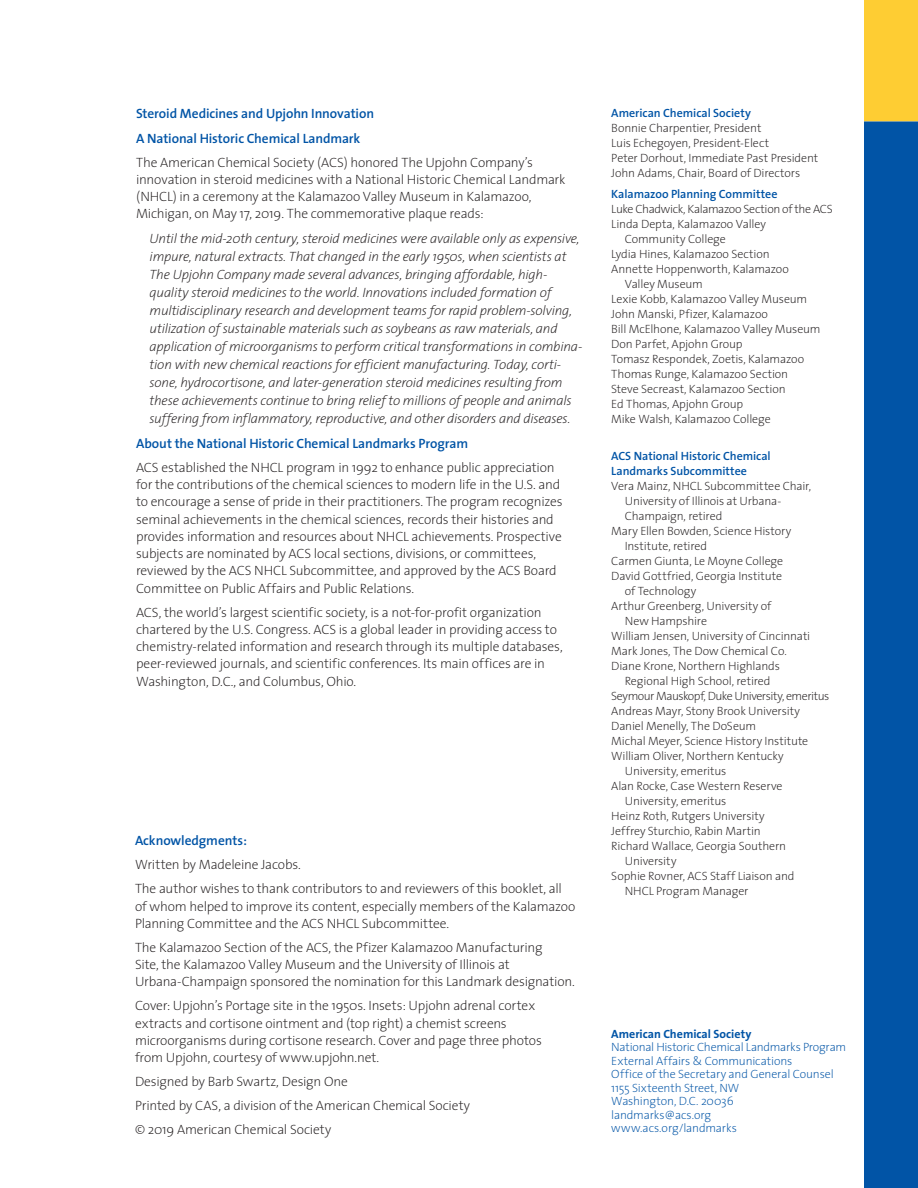
<style>
.page{position:relative;width:918px;height:1188px;background:#fff}
.page>*{position:absolute;margin:0;border:0;box-sizing:border-box;transform-origin:0 0}
.t1{font:200 13.5px/17.2px "The Sans";letter-spacing:-.015em;color:#231f20}
.t2{font:italic 200 13.5px/18px "The Sans";letter-spacing:-.015em;color:#231f20}
.Heading_1{font:600 13.5px "The Sans";letter-spacing:-.01em;color:#0154a6}
.body_copy{font:600 13.5px "The Sans";letter-spacing:-.005em;color:#0154a6}
.t3{font:200 12px/15px "The Sans";letter-spacing:-.015em;color:#231f20}
.body{font:200 12px/13.5px "The Sans";letter-spacing:-.015em;color:#0154a6}
.t4{font:600 12px/15px "The Sans";letter-spacing:-.005em;color:#0154a6}
.t5{font:200 12px "The Sans";letter-spacing:-.04em;color:#231f20}
.body-2{font:700 12px "The Sans";color:#0154a6}
</style>
<div class="page">
<div style="left:864px;top:0;width:54px;height:122px;background:#fecd33"></div>
<div style="left:864px;top:122px;width:54px;height:1066px;background:#0154a6"></div>
<p class="Heading_1" style="left:136px;top:102px;width:240px">Steroid Medicines and Upjohn Innovation</p>
<p class="Heading_1" style="left:136px;top:127px;width:226px">A National Historic Chemical Landmark</p>
<p class="t1" style="left:136px;top:153px;width:431px">The American Chemical Society (ACS) honored The Upjohn Company’s innovation in steroid medicines with a National Historic Chemical Landmark (NHCL) in a ceremony at the Kalamazoo Valley Museum in Kalamazoo, Michigan, on May 17, 2019. The commemorative plaque reads:</p>
<p class="t2" style="left:150px;top:229px;width:434px">Until the mid-20th century, steroid medicines were available only as expensive, impure, natural extracts. That changed in the early 1950s, when scientists at The Upjohn Company made several advances, bringing affordable, high&shy;quality steroid medicines to the world. Innovations included formation of multidisciplinary research and development teams for rapid problem-solving, utilization of sustainable materials such as soybeans as raw materials, and application of microorganisms to perform critical transformations in combina&shy;tion with new chemical reactions for efficient manufacturing. Today, corti&shy;sone, hydrocortisone, and later-generation steroid medicines resulting from these achievements continue to bring relief to millions of people and animals suffering from inflammatory, reproductive, and other disorders and diseases.</p>
<p class="Heading_1" style="left:136px;top:432px;width:334px">About the National Historic Chemical Landmarks Program</p>
<p class="t1" style="left:136px;top:458px;width:428px">ACS established the NHCL program in 1992 to enhance public appreciation for the contributions of the chemical sciences to modern life in the U.S. and to encourage a sense of pride in their practitioners. The program recognizes seminal achievements in the chemical sciences, records their histories and provides information and resources about NHCL achievements. Prospective subjects are nominated by ACS local sections, divisions, or committees, reviewed by the ACS NHCL Subcommittee, and approved by the ACS Board Committee on Public Affairs and Public Relations.</p>
<p class="t1" style="left:136px;top:603px;width:428px">ACS, the world’s largest scientific society, is a not-for-profit organization chartered by the U.S. Congress. ACS is a global leader in providing access to chemistry-related information and research through its multiple databases, peer-reviewed journals, and scientific conferences. Its main offices are in Washington, D.C., and Columbus, Ohio.</p>
<p class="body_copy" style="left:135px;top:829px;width:114px">Acknowledgments:</p>
<p class="t1" style="left:135px;top:856px;width:167px">Written by Madeleine Jacobs.</p>
<p class="t1" style="left:135px;top:880px;width:442px">The author wishes to thank contributors to and reviewers of this booklet, all of whom helped to improve its content, especially members of the Kalamazoo<br>Planning Committee and the ACS NHCL Subcommittee.</p>
<p class="t1" style="left:135px;top:938px;width:441px">The Kalamazoo Section of the ACS, the Pfizer Kalamazoo Manufacturing<br>Site, the Kalamazoo Valley Museum and the University of Illinois at<br>Urbana-Champaign sponsored the nomination for this Landmark designation.</p>
<p class="t1" style="left:135px;top:997px;width:408px">Cover: Upjohn’s Portage site in the 1950s. Insets: Upjohn adrenal cortex extracts and cortisone ointment and (top right) a chemist screens microorganisms during cortisone research. Cover and page three photos from Upjohn, courtesy of www.upjohn.net.</p>
<p class="t1" style="left:135px;top:1072px;width:214px">Designed by Barb Swartz, Design One</p>
<p class="t1" style="left:135px;top:1096px;width:337px">Printed by CAS, a division of the American Chemical Society</p>
<p class="t1" style="left:135px;top:1120px;width:198px">© 2019 American Chemical Society</p>
<p class="t4" style="left:611px;top:105px;width:141px">American Chemical Society</p>
<p class="t3" style="left:611px;top:120px;width:152px">Bonnie Charpentier, President</p>
<p class="t3" style="left:611px;top:135px;width:159px">Luis Echegoyen, President-Elect</p>
<p class="t3" style="left:611px;top:150px;width:209px">Peter Dorhout, Immediate Past President</p>
<p class="t3" style="left:611px;top:165px;width:191px">John Adams, Chair, Board of Directors</p>
<p class="t4" style="left:611px;top:187px;width:168px">Kalamazoo Planning Committee</p>
<p class="t3" style="left:611px;top:202px;width:223px">Luke Chadwick, Kalamazoo Section of the ACS</p>
<p class="t3" style="left:625px;top:217px;width:143px;text-indent:-14px">Linda Depta, Kalamazoo Valley<br>Community College</p>
<p class="t3" style="left:611px;top:247px;width:160px">Lydia Hines, Kalamazoo Section</p>
<p class="t3" style="left:625px;top:262px;width:166px;text-indent:-14px">Annette Hoppenworth, Kalamazoo<br>Valley Museum</p>
<p class="t3" style="left:611px;top:292px;width:197px">Lexie Kobb, Kalamazoo Valley Museum</p>
<p class="t3" style="left:611px;top:307px;width:158px">John Manski, Pfizer, Kalamazoo</p>
<p class="t3" style="left:611px;top:322px;width:211px">Bill McElhone, Kalamazoo Valley Museum</p>
<p class="t3" style="left:611px;top:337px;width:133px">Don Parfet, Apjohn Group</p>
<p class="t3" style="left:611px;top:352px;width:194px">Tomasz Respondek, Zoetis, Kalamazoo</p>
<p class="t3" style="left:611px;top:367px;width:178px">Thomas Runge, Kalamazoo Section</p>
<p class="t3" style="left:611px;top:382px;width:176px">Steve Secreast, Kalamazoo Section</p>
<p class="t3" style="left:611px;top:397px;width:133px">Ed Thomas, Apjohn Group</p>
<p class="t3" style="left:611px;top:412px;width:161px">Mike Walsh, Kalamazoo College</p>
<p class="t4" style="left:611px;top:448px;width:161px">ACS National Historic Chemical<br>Landmarks Subcommittee</p>
<p class="t3" style="left:625px;top:478px;width:188px;text-indent:-14px">Vera Mainz, NHCL Subcommittee Chair,<br>University of Illinois at Urbana-<br>Champaign, retired</p>
<p class="t3" style="left:625px;top:523px;width:168px;text-indent:-14px">Mary Ellen Bowden, Science History<br>Institute, retired</p>
<p class="t3" style="left:611px;top:553px;width:173px">Carmen Giunta, Le Moyne College</p>
<p class="t3" style="left:625px;top:568px;width:159px;text-indent:-14px">David Gottfried, Georgia Institute of Technology</p>
<p class="t3" style="left:625px;top:598px;width:148px;text-indent:-14px">Arthur Greenberg, University of<br>New Hampshire</p>
<p class="t3" style="left:611px;top:628px;width:201px">William Jensen, University of Cincinnati</p>
<p class="t3" style="left:611px;top:643px;width:177px">Mark Jones, The Dow Chemical Co.</p>
<p class="t3" style="left:611px;top:658px;width:170px;text-align:center">Diane Krone, Northern Highlands<br>Regional High School, retired</p>
<p class="t5" style="left:611px;top:686px;width:220px">Seymour Mauskopf, Duke University, emeritus</p>
<p class="t3" style="left:611px;top:703px;width:190px">Andreas Mayr, Stony Brook University</p>
<p class="t3" style="left:611px;top:718px;width:146px">Daniel Menelly, The DoSeum</p>
<p class="t3" style="left:611px;top:733px;width:199px">Michal Meyer, Science History Institute</p>
<p class="t3" style="left:625px;top:748px;width:161px;text-indent:-14px">William Oliver, Northern Kentucky<br>University, emeritus</p>
<p class="t3" style="left:625px;top:778px;width:159px;text-indent:-14px">Alan Rocke, Case Western Reserve<br>University, emeritus</p>
<p class="t3" style="left:611px;top:808px;width:155px">Heinz Roth, Rutgers University</p>
<p class="t3" style="left:611px;top:823px;width:151px">Jeffrey Sturchio, Rabin Martin</p>
<p class="t3" style="left:625px;top:838px;width:163px;text-indent:-14px">Richard Wallace, Georgia Southern<br>University</p>
<p class="t3" style="left:625px;top:868px;width:171px;text-indent:-14px">Sophie Rovner, ACS Staff Liaison and<br>NHCL Program Manager</p>
<p class="body-2" style="left:611px;top:1024px;width:142px">American Chemical Society</p>
<p class="body" style="left:611px;top:1040px;width:236px">National Historic Chemical Landmarks Program</p>
<p class="body" style="left:611px;top:1054px;width:224px">External Affairs &amp; Communications<br>Office of the Secretary and General Counsel<br>1155 Sixteenth Street, NW</p>
<p class="body" style="left:611px;top:1094px;width:124px">Washington, D.C. 20036</p>
<p class="body" style="left:611px;top:1108px;width:101px">landmarks@acs.org</p>
<p class="body" style="left:611px;top:1121px;width:127px">www.acs.org/landmarks</p>
</div>
